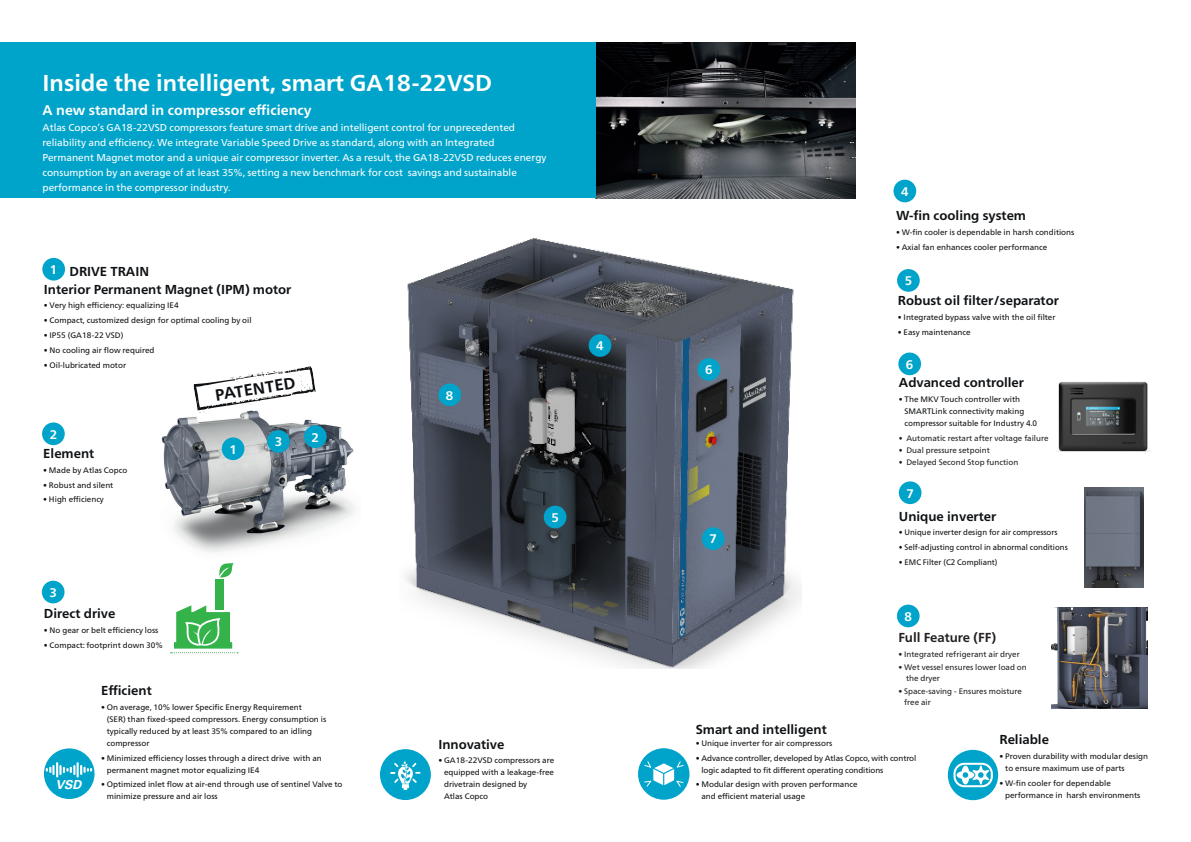
<style>
.page{position:relative;width:1191px;height:842px;background:#fff}
.page>*{position:absolute;margin:0;border:0;box-sizing:border-box;transform-origin:0 0}
.Headline_level_01{font:700 23px "Neue Frutiger World";color:#fff}
.t1{font:700 16.2px "Neue Frutiger World";color:#0e1114}
.Headline_level_01-2{font:700 14px "Neue Frutiger World";color:#fff}
.Subhead_level_02{font:700 13px "Neue Frutiger World";color:#0e1114}
.Body_copy__BLACK{font:700 13px "Neue Frutiger World";color:#0e1114}
.Headline_level_02{font:700 13px "Neue Frutiger World";color:#231f20}
.t2{font:700 12.5px "Neue Frutiger World";color:#fff}
.t3{font:italic 700 12.4px "Univers LT Std";color:#fff}
.Intro__BLACK{font:10px/15px "Neue Frutiger World";color:#fff}
.Bullets__BLACK{font:8px/12px "Neue Frutiger World";color:#0e1114}
.Headline_level_02-2{font:8px/10.5px "Neue Frutiger World";color:#231f20}
.Body_copy__BLACK-2{font:8px/12px "Neue Frutiger World";color:#0e1114}
</style>
<div class="page">
<img style="left:161px;top:413px;width:194px;height:139px">
<img style="left:595px;top:43px;width:260px;height:155px">
<div style="left:0;top:43px;width:595px;height:155px;background:#00a4ca"></div>
<svg style="left:194px;top:366px;width:122px;height:47px"></svg>
<div style="left:380px;top:749px;width:51px;height:51px;background:#00a4ca;border-radius:50%"></div>
<svg style="left:390px;top:761px;width:31px;height:28px"></svg>
<div style="left:638px;top:748px;width:51px;height:52px;background:#00a4ca;border-radius:50%"></div>
<svg style="left:644px;top:761px;width:40px;height:26px"></svg>
<div style="left:44px;top:748px;width:50px;height:51px;background:#00a4ca;border-radius:50%"></div>
<svg style="left:46px;top:762px;width:46px;height:16px"></svg>
<div style="left:893px;top:180px;width:23px;height:22px;background:#00a4ca;border-radius:50%"></div>
<div style="left:897px;top:269px;width:22px;height:23px;background:#00a4ca;border-radius:50%"></div>
<div style="left:898px;top:481px;width:23px;height:23px;background:#00a4ca;border-radius:50%"></div>
<div style="left:898px;top:353px;width:23px;height:22px;background:#00a4ca;border-radius:50%"></div>
<div style="left:42px;top:258px;width:23px;height:23px;background:#00a4ca;border-radius:50%"></div>
<div style="left:42px;top:422px;width:23px;height:23px;background:#00a4ca;border-radius:50%"></div>
<div style="left:42px;top:581px;width:23px;height:22px;background:#00a4ca;border-radius:50%"></div>
<svg style="left:947px;top:750px;width:51px;height:50px"></svg>
<div style="left:897px;top:605px;width:22px;height:22px;background:#00a4ca;border-radius:50%"></div>
<img style="left:1051px;top:608px;width:96px;height:101px">
<img style="left:406px;top:238px;width:395px;height:430px">
<div style="left:588px;top:334px;width:23px;height:23px;background:#00a4ca;border-radius:50%"></div>
<div style="left:544px;top:506px;width:22px;height:22px;background:#00a4ca;border-radius:50%"></div>
<div style="left:697px;top:358px;width:23px;height:23px;background:#00a4ca;border-radius:50%"></div>
<div style="left:702px;top:527px;width:22px;height:23px;background:#00a4ca;border-radius:50%"></div>
<div style="left:438px;top:383px;width:23px;height:23px;background:#00a4ca;border-radius:50%"></div>
<div style="left:222px;top:437px;width:22px;height:23px;background:#00a4ca;border-radius:50%"></div>
<div style="left:304px;top:425px;width:23px;height:23px;background:#00a4ca;border-radius:50%"></div>
<div style="left:267px;top:430px;width:23px;height:23px;background:#00a4ca;border-radius:50%"></div>
<img style="left:1057px;top:381px;width:93px;height:71px">
<img style="left:1085px;top:488px;width:58px;height:100px">
<div style="left:216px;top:579px;width:8px;height:30px;background:#33b34a"></div>
<svg style="left:219px;top:563px;width:15px;height:15px"></svg>
<div style="left:168px;top:650px;width:72px;height:6px;background:#231f20;opacity:.33"></div>
<svg style="left:171px;top:605px;width:67px;height:48px"></svg>
<p class="Headline_level_01" style="left:43px;top:63px;width:451px">Inside the intelligent, smart GA18-22VSD</p>
<p class="Headline_level_01-2" style="left:43px;top:98px;width:271px">A new standard in compressor efficiency</p>
<p class="Intro__BLACK" style="left:43px;top:120px;width:505px">Atlas Copco’s GA18-22VSD compressors feature smart drive and intelligent control for unprecedented reliability and efficiency. We integrate Variable Speed Drive as standard, along with an Integrated Permanent Magnet motor and a unique air compressor inverter. As a result, the GA18-22VSD reduces energy consumption by an average of at least 35%, setting a new benchmark for cost savings and sustainable performance in the compressor industry.</p>
<p class="t2" style="left:50px;top:259px;width:9px">1</p>
<p class="Subhead_level_02" style="left:69px;top:260px;width:81px">DRIVE TRAIN</p>
<p class="Subhead_level_02" style="left:44px;top:278px;width:249px">Interior Permanent Magnet (IPM) motor</p>
<p class="Bullets__BLACK" style="left:44px;top:300px;width:136px">• Very high efficiency: equalizing IE4</p>
<p class="Bullets__BLACK" style="left:44px;top:315px;width:209px">• Compact, customized design for optimal cooling by oil</p>
<p class="Bullets__BLACK" style="left:44px;top:329px;width:81px">• IP55 (GA18-22 VSD)</p>
<p class="Bullets__BLACK" style="left:44px;top:344px;width:112px">• No cooling air flow required</p>
<p class="Bullets__BLACK" style="left:44px;top:359px;width:84px">• Oil-lubricated motor</p>
<p class="t2" style="left:50px;top:423px;width:9px">2</p>
<p class="Subhead_level_02" style="left:43px;top:442px;width:52px">Element</p>
<p class="Bullets__BLACK" style="left:43px;top:464px;width:86px">• Made by Atlas Copco</p>
<p class="Bullets__BLACK" style="left:43px;top:479px;width:72px">• Robust and silent</p>
<p class="Bullets__BLACK" style="left:43px;top:494px;width:62px">• High efficiency</p>
<p class="t2" style="left:49px;top:581px;width:9px">3</p>
<p class="Subhead_level_02" style="left:44px;top:602px;width:73px">Direct drive</p>
<p class="Bullets__BLACK" style="left:44px;top:624px;width:116px">• No gear or belt efficiency loss</p>
<p class="Bullets__BLACK" style="left:44px;top:639px;width:120px">• Compact: footprint down 30%</p>
<p class="t1" style="left:213px;top:381px;width:83px;rotate:-9deg">PATENTED</p>
<p class="t2" style="left:229px;top:438px;width:9px">1</p>
<p class="t2" style="left:275px;top:431px;width:9px">3</p>
<p class="t2" style="left:311px;top:426px;width:9px">2</p>
<p class="t3" style="left:55px;top:778px;width:28px">VSD</p>
<p class="Subhead_level_02" style="left:101px;top:679px;width:52px">Efficient</p>
<p class="Bullets__BLACK" style="left:107px;top:701px;width:221px;text-indent:-6px">• On average, 10% lower Specific Energy Requirement<br>(SER) than fixed-speed compressors. Energy consumption is typically reduced by at least 35% compared to an idling compressor</p>
<p class="Bullets__BLACK" style="left:107px;top:752px;width:216px;text-indent:-6px">• Minimized efficiency losses through a direct drive with an permanent magnet motor equalizing IE4</p>
<p class="Bullets__BLACK" style="left:107px;top:779px;width:237px;text-indent:-6px">• Optimized inlet flow at air-end through use of sentinel Valve to minimize pressure and air loss</p>
<p class="t2" style="left:446px;top:384px;width:9px">8</p>
<p class="t2" style="left:551px;top:506px;width:9px">5</p>
<p class="Subhead_level_02" style="left:438px;top:733px;width:68px">Innovative</p>
<p class="Body_copy__BLACK-2" style="left:444px;top:755px;width:112px;text-indent:-6px">• GA18-22VSD compressors are equipped with a leakage-free drivetrain designed by<br>Atlas Copco</p>
<p class="t2" style="left:596px;top:335px;width:9px">4</p>
<p class="t2" style="left:901px;top:180px;width:9px">4</p>
<p class="Subhead_level_02" style="left:896px;top:204px;width:132px">W-fin cooling system</p>
<p class="Bullets__BLACK" style="left:896px;top:226px;width:180px">• W-fin cooler is dependable in harsh conditions</p>
<p class="Bullets__BLACK" style="left:896px;top:241px;width:153px">• Axial fan enhances cooler performance</p>
<p class="t2" style="left:904px;top:270px;width:9px">5</p>
<p class="t2" style="left:705px;top:359px;width:9px">6</p>
<p class="t2" style="left:709px;top:528px;width:9px">7</p>
<p class="Subhead_level_02" style="left:898px;top:289px;width:162px">Robust oil filter/separator</p>
<p class="Bullets__BLACK" style="left:898px;top:311px;width:159px">• Integrated bypass valve with the oil filter</p>
<p class="Bullets__BLACK" style="left:898px;top:326px;width:74px">• Easy maintenance</p>
<p class="t2" style="left:906px;top:353px;width:9px">6</p>
<p class="Subhead_level_02" style="left:899px;top:371px;width:127px">Advanced controller</p>
<p class="Bullets__BLACK" style="left:904px;top:393px;width:134px;text-indent:-6px">• The MKV Touch controller with<br>SMARTLink connectivity making compressor suitable for Industry 4.0</p>
<p class="Headline_level_02-2" style="left:899px;top:433px;width:151px">• Automatic restart after voltage failure</p>
<p class="Headline_level_02-2" style="left:899px;top:445px;width:92px">• Dual pressure setpoint</p>
<p class="Headline_level_02-2" style="left:899px;top:457px;width:121px">• Delayed Second Stop function</p>
<p class="t2" style="left:906px;top:482px;width:9px">7</p>
<p class="Subhead_level_02" style="left:899px;top:504px;width:99px">Unique inverter</p>
<p class="Bullets__BLACK" style="left:899px;top:527px;width:160px">• Unique inverter design for air compressors</p>
<p class="Bullets__BLACK" style="left:899px;top:542px;width:170px">• Self-adjusting control in abnormal conditions</p>
<p class="Bullets__BLACK" style="left:899px;top:556px;width:100px">• EMC Filter (C2 Compliant)</p>
<p class="t2" style="left:904px;top:605px;width:9px">8</p>
<p class="Headline_level_02" style="left:898px;top:626px;width:99px">Full Feature (FF)</p>
<p class="Headline_level_02-2" style="left:898px;top:649px;width:123px">• Integrated refrigerant air dryer</p>
<p class="Headline_level_02-2" style="left:906px;top:662px;width:122px;text-indent:-8px">• Wet vessel ensures lower load on the dryer</p>
<p class="Headline_level_02-2" style="left:904px;top:686px;width:119px;text-indent:-6px">• Space-saving - Ensures moisture free air</p>
<p class="Body_copy__BLACK" style="left:695px;top:718px;width:132px">Smart and intelligent</p>
<p class="Bullets__BLACK" style="left:695px;top:737px;width:138px">• Unique inverter for air compressors</p>
<p class="Bullets__BLACK" style="left:701px;top:752px;width:216px;text-indent:-6px">• Advance controller, developed by Atlas Copco, with control logic adapted to fit different operating conditions</p>
<p class="Bullets__BLACK" style="left:701px;top:779px;width:158px;text-indent:-6px">• Modular design with proven performance and efficient material usage</p>
<p class="Subhead_level_02" style="left:999px;top:728px;width:51px">Reliable</p>
<p class="Bullets__BLACK" style="left:1005px;top:750px;width:144px;text-indent:-6px">• Proven durability with modular design to ensure maximum use of parts</p>
<p class="Bullets__BLACK" style="left:1005px;top:777px;width:137px;text-indent:-6px">• W-fin cooler for dependable performance in harsh environments</p>
</div>
